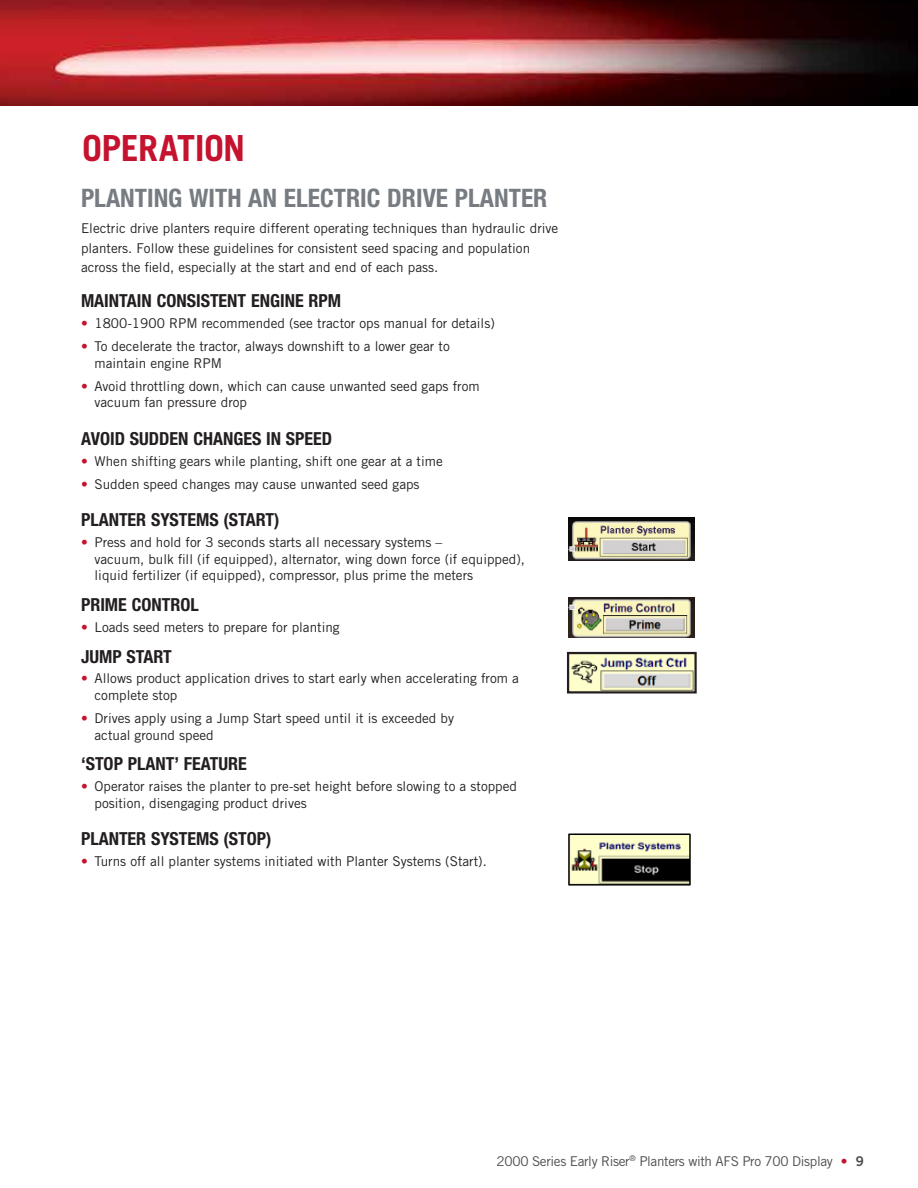
<style>
.page{position:relative;width:918px;height:1188px;background:#fff}
.page>*{position:absolute;margin:0;border:0;box-sizing:border-box;transform-origin:0 0}
.t1{font:700 36px "Trade Gothic LT Std";letter-spacing:-.02em;color:#c4122f}
.t2{font:700 condensed 25.5px "Helvetica Neue LT Std";color:#767c81}
.t3{font:700 condensed 18px "Helvetica Neue LT Std";color:#231f20}
.t4{font:13.5px/16.5px "Trade Gothic LT Std";color:#231f20}
.t5{font:13.5px "Trade Gothic LT Std";letter-spacing:-.025em;color:#4d4d4f}
.s1{color:#c4122f}
.s2{font-weight:700;color:#c4122f}
.s3{font-family:"Trade Gothic LT Std Bd 2";color:#c4122f}
.s4{font-family:"Trade Gothic LT Std Bd 2"}
</style>
<div class="page">
<img style="left:0;top:0;width:918px;height:105px">
<img style="left:568px;top:518px;width:126px;height:42px">
<img style="left:570px;top:655px;width:124px;height:36px">
<div style="left:567px;top:652px;width:130px;height:42px;border:2px solid #231f20"></div>
<img style="left:568px;top:597px;width:126px;height:41px">
<img style="left:571px;top:837px;width:117px;height:46px">
<div style="left:568px;top:834px;width:123px;height:52px;border:2px solid #000"></div>
<h1 class="t1" style="left:82px;top:126px;width:165px">OPERATION</h1>
<h2 class="t2" style="left:81px;top:183px;width:468px">PLANTING WITH AN ELECTRIC DRIVE PLANTER</h2>
<p class="t4" style="left:81px;top:219px;width:479px;line-height:19.5px">Electric drive planters require different operating techniques than hydraulic drive planters. Follow these guidelines for consistent seed spacing and population across the field, especially at the start and end of each pass.</p>
<h3 class="t3" style="left:81px;top:290px;width:262px">MAINTAIN CONSISTENT ENGINE RPM</h3>
<p class="t4" style="left:81px;top:315px;width:415px"><span class="s1">•</span> 1800-1900 RPM recommended (see tractor ops manual for details)</p>
<p class="t4" style="left:94px;top:338px;width:357px;text-indent:-14px"><span class="s1">•</span> To decelerate the tractor, always downshift to a lower gear to maintain engine RPM</p>
<p class="t4" style="left:94px;top:378px;width:387px;text-indent:-14px"><span class="s1">•</span> Avoid throttling down, which can cause unwanted seed gaps from vacuum fan pressure drop</p>
<h3 class="t3" style="left:81px;top:428px;width:253px">AVOID SUDDEN CHANGES IN SPEED</h3>
<p class="t4" style="left:81px;top:453px;width:363px"><span class="s1">•</span> When shifting gears while planting, shift one gear at a time</p>
<p class="t4" style="left:81px;top:476px;width:340px"><span class="s1">•</span> Sudden speed changes may cause unwanted seed gaps</p>
<h3 class="t3" style="left:81px;top:509px;width:200px">PLANTER SYSTEMS (START)</h3>
<p class="t4" style="left:94px;top:534px;width:432px;text-indent:-14px"><span class="s1">•</span> Press and hold for 3 seconds starts all necessary systems –<br>vacuum, bulk fill (if equipped), alternator, wing down force (if equipped), liquid fertilizer (if equipped), compressor, plus prime the meters</p>
<h3 class="t3" style="left:81px;top:594px;width:119px">PRIME CONTROL</h3>
<p class="t4" style="left:81px;top:619px;width:260px"><span class="s1">•</span> Loads seed meters to prepare for planting</p>
<h3 class="t3" style="left:81px;top:645px;width:92px">JUMP START</h3>
<p class="t4" style="left:94px;top:670px;width:426px;text-indent:-14px"><span class="s1">•</span> Allows product application drives to start early when accelerating from a complete stop</p>
<p class="t4" style="left:94px;top:710px;width:361px;text-indent:-14px"><span class="s2">•</span> Drives apply using a Jump Start speed until it is exceeded by actual ground speed</p>
<h3 class="t3" style="left:81px;top:753px;width:167px">‘STOP PLANT’ FEATURE</h3>
<p class="t4" style="left:94px;top:778px;width:424px;text-indent:-14px"><span class="s1">•</span> Operator raises the planter to pre-set height before slowing to a stopped position, disengaging product drives</p>
<h3 class="t3" style="left:81px;top:828px;width:192px">PLANTER SYSTEMS (STOP)</h3>
<p class="t4" style="left:81px;top:853px;width:407px"><span class="s1">•</span> Turns off all planter systems initiated with Planter Systems (Start).</p>
<p class="t5" style="left:497px;top:1153px;width:369px">2000 Series Early Riser<sup>®</sup> Planters with AFS Pro 700 Display <span class="s3">•</span> <span class="s4">9</span></p>
</div>
